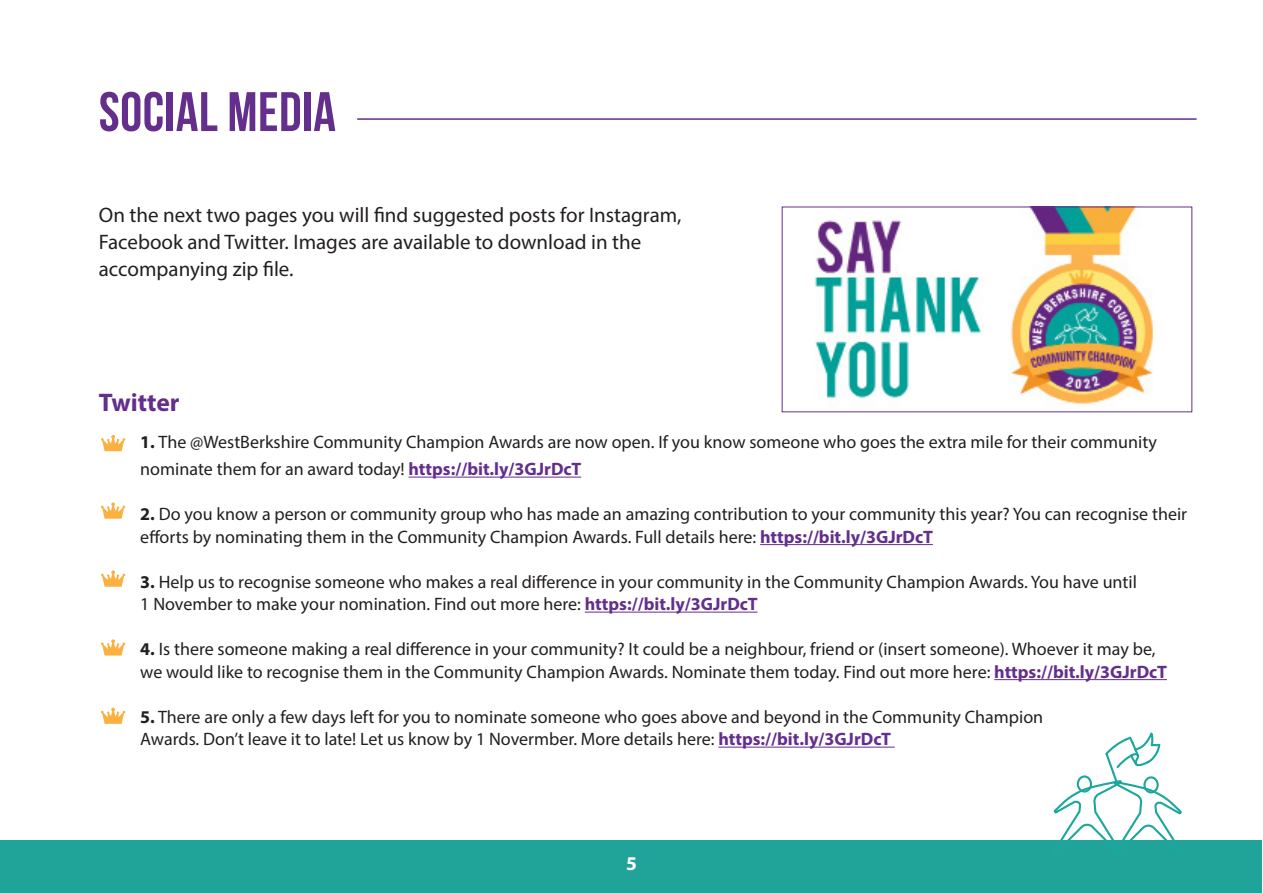
<style>
.page{position:relative;width:1263px;height:893px;background:#fff}
.page>*{position:absolute;margin:0;border:0;box-sizing:border-box;transform-origin:0 0}
.t1{font:55.5px "Bebas Neue";letter-spacing:.01em;color:#642e8c}
.t2{font:700 25.5px "Myriad Pro";color:#642e8c}
.t3{font:21px "Myriad Pro";color:#231f20}
.t4{font:700 19.5px "Myriad Pro";color:#fff}
.t5{font:18px/22.5px "Myriad Pro";color:#231f20}
.s1{font-weight:700}
.s2{font-weight:700;color:#642e8c}
</style>
<div class="page">
<div style="left:1px;top:840px;width:1261px;height:52px;background:#20a49a"></div>
<hr style="left:357px;top:118px;width:839px;height:2px;background:#642e8c">
<svg style="left:1053px;top:732px;width:129px;height:108px"></svg>
<hr style="left:408px;top:477px;width:173px;height:1px;background:#642e8c">
<hr style="left:760px;top:544px;width:173px;height:1px;background:#642e8c">
<hr style="left:585px;top:612px;width:173px;height:1px;background:#642e8c">
<hr style="left:994px;top:679px;width:173px;height:1px;background:#642e8c">
<hr style="left:718px;top:747px;width:177px;height:1px;background:#642e8c">
<svg style="left:101px;top:435px;width:24px;height:16px"></svg>
<img style="left:815px;top:209px;width:338px;height:197px">
<svg style="left:101px;top:502px;width:24px;height:17px"></svg>
<svg style="left:101px;top:570px;width:24px;height:17px"></svg>
<svg style="left:101px;top:639px;width:24px;height:17px"></svg>
<svg style="left:101px;top:708px;width:24px;height:16px"></svg>
<p class="t1" style="left:99px;top:81px;width:239px">SOCIAL MEDIA</p>
<p class="t3" style="left:99px;top:202px;width:584px">On the next two pages you will find suggested posts for Instagram,</p>
<p class="t3" style="left:99px;top:229px;width:544px">Facebook and Twitter. Images are available to download in the</p>
<p class="t3" style="left:99px;top:256px;width:196px">accompanying zip file.</p>
<p class="t2" style="left:99px;top:386px;width:82px">Twitter</p>
<p class="t5" style="left:140px;top:431px;width:1018px"><span class="s1">1.</span> The @WestBerkshire Community Champion Awards are now open. If you know someone who goes the extra mile for their community</p>
<p class="t5" style="left:140px;top:458px;width:442px">nominate them for an award today! <span class="s2">https://bit.ly/3GJrDcT</span></p>
<p class="t5" style="left:140px;top:503px;width:1048px"><span class="s1">2.</span> Do you know a person or community group who has made an amazing contribution to your community this year? You can recognise their efforts by nominating them in the Community Champion Awards. Full details here: <span class="s2">https://bit.ly/3GJrDcT</span></p>
<p class="t5" style="left:140px;top:570px;width:998px"><span class="s1">3.</span> Help us to recognise someone who makes a real difference in your community in the Community Champion Awards. You have until</p>
<p class="t5" style="left:140px;top:593px;width:619px">1 November to make your nomination. Find out more here: <span class="s2">https://bit.ly/3GJrDcT</span></p>
<p class="t5" style="left:140px;top:638px;width:1017px"><span class="s1">4.</span> Is there someone making a real difference in your community? It could be a neighbour, friend or (insert someone). Whoever it may be,</p>
<p class="t5" style="left:140px;top:660px;width:1028px">we would like to recognise them in the Community Champion Awards. Nominate them today. Find out more here: <span class="s2">https://bit.ly/3GJrDcT</span></p>
<p class="t5" style="left:140px;top:705px;width:904px"><span class="s1">5.</span> There are only a few days left for you to nominate someone who goes above and beyond in the Community Champion</p>
<p class="t5" style="left:140px;top:728px;width:752px">Awards. Don’t leave it to late! Let us know by 1 Novermber. More details here: <span class="s2">https://bit.ly/3GJrDcT</span></p>
<p class="t4" style="left:626px;top:851px;width:12px">5</p>
</div>
